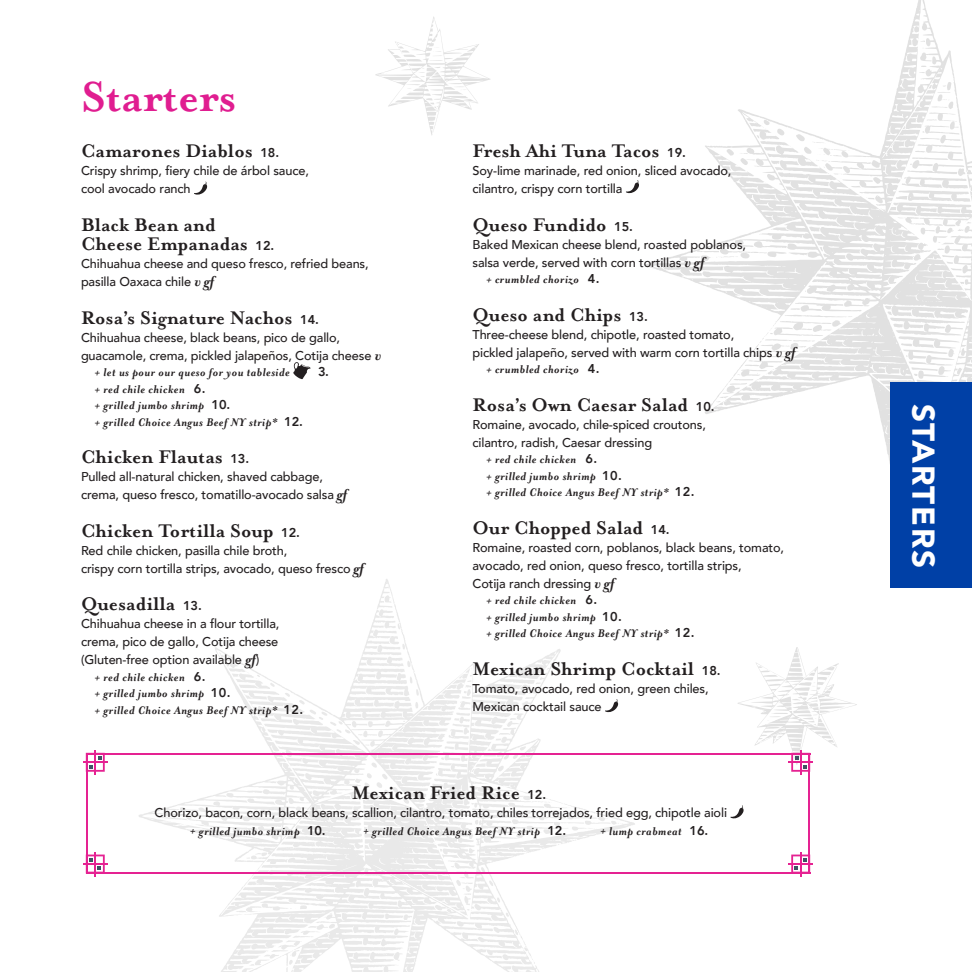
<style>
.page{position:relative;width:972px;height:972px;background:#fff}
.page>*{position:absolute;margin:0;border:0;box-sizing:border-box;transform-origin:0 0}
.pink_headline{font:700 48px "Mrs Eaves OT";letter-spacing:-.01em;color:#e01d90}
.t1{font:900 31.5px "Avenir";letter-spacing:.05em;color:#fff}
.Item{font:700 21px/19.5px "Mrs Eaves OT";color:#231f20}
.description{font:500 12.75px/18px "Avenir";letter-spacing:-.01em;color:#231f20}
.description_add-on{font:italic 700 12.75px "Mrs Eaves OT";letter-spacing:.04em;color:#231f20}
.description-2{font:italic 700 12.75px "Mrs Eaves OT";letter-spacing:.04em;color:#231f20}
.description-3{font:800 12.75px "Avenir";color:#231f20}
.s1{font-family:"Avenir";font-weight:800;font-size:12.75px}
.s2{font-family:"Mrs Eaves OT";font-weight:700;font-style:italic;font-size:16.5px}
.s3{font-family:"Avenir";font-weight:800;font-style:normal}
</style>
<div class="page">
<svg style="left:645px;top:0;width:327px;height:464px"></svg>
<svg style="left:375px;top:17px;width:115px;height:118px"></svg>
<svg style="left:138px;top:579px;width:497px;height:393px"></svg>
<svg style="left:596px;top:579px;width:39px;height:113px"></svg>
<svg style="left:138px;top:579px;width:4px;height:59px"></svg>
<div style="left:890px;top:382px;width:82px;height:206px;background:#0040a6"></div>
<svg style="left:194px;top:182px;width:14px;height:13px"></svg>
<svg style="left:293px;top:362px;width:18px;height:17px"></svg>
<svg style="left:626px;top:180px;width:13px;height:14px"></svg>
<svg style="left:605px;top:699px;width:14px;height:14px"></svg>
<svg style="left:88px;top:755px;width:17px;height:17px"></svg>
<hr style="left:83px;top:761px;width:24px;height:2px;background:#e52292">
<hr style="left:86px;top:753px;width:724px;height:2px;background:#e52292">
<svg style="left:738px;top:648px;width:119px;height:124px"></svg>
<hr style="left:789px;top:761px;width:24px;height:2px;background:#e52292">
<hr style="left:800px;top:750px;width:2px;height:24px;background:#e52292">
<svg style="left:791px;top:855px;width:17px;height:17px"></svg>
<hr style="left:789px;top:863px;width:24px;height:2px;background:#e52292">
<hr style="left:800px;top:852px;width:2px;height:24px;background:#e52292">
<hr style="left:86px;top:872px;width:724px;height:1px;background:#e52292">
<svg style="left:88px;top:855px;width:17px;height:17px"></svg>
<hr style="left:83px;top:863px;width:24px;height:2px;background:#e52292">
<hr style="left:94px;top:852px;width:2px;height:24px;background:#e52292">
<hr style="left:86px;top:753px;width:2px;height:120px;background:#e52292">
<hr style="left:808px;top:753px;width:2px;height:120px;background:#e52292">
<hr style="left:94px;top:750px;width:2px;height:24px;background:#e52292">
<svg style="left:730px;top:805px;width:14px;height:14px"></svg>
<p class="pink_headline" style="left:81px;top:70px;width:157px">Starters</p>
<p class="Item" style="left:81px;top:141px;width:200px">Camarones Diablos <span class="s1">18.</span></p>
<p class="description" style="left:81px;top:161px;width:229px">Crispy shrimp, fiery chile de árbol sauce, cool avocado ranch</p>
<p class="Item" style="left:81px;top:215px;width:195px">Black Bean and<br>Cheese Empanadas <span class="s1">12.</span></p>
<p class="description" style="left:81px;top:254px;width:289px">Chihuahua cheese and queso fresco, refried beans,</p>
<p class="description" style="left:81px;top:272px;width:135px">pasilla Oaxaca chile <span class="s2">v gf</span></p>
<p class="Item" style="left:81px;top:308px;width:240px">Rosa’s Signature Nachos <span class="s1">14.</span></p>
<p class="description" style="left:81px;top:328px;width:302px">Chihuahua cheese, black beans, pico de gallo, guacamole, crema, pickled jalapeños, Cotija cheese <span class="s2">v</span></p>
<p class="description-2" style="left:94px;top:365px;width:197px">+ let us pour our queso for you tableside</p>
<p class="description-3" style="left:318px;top:362px;width:13px">3.</p>
<p class="description_add-on" style="left:94px;top:382px;width:113px">+ red chile chicken <span class="s3">6.</span></p>
<p class="description-2" style="left:94px;top:398px;width:137px">+ grilled jumbo shrimp <span class="s3">10.</span></p>
<p class="description-2" style="left:94px;top:415px;width:210px">+ grilled Choice Angus Beef NY strip* <span class="s3">12.</span></p>
<p class="Item" style="left:81px;top:447px;width:170px">Chicken Flautas <span class="s1">13.</span></p>
<p class="description" style="left:81px;top:467px;width:243px">Pulled all-natural chicken, shaved cabbage,</p>
<p class="description" style="left:81px;top:485px;width:268px">crema, queso fresco, tomatillo-avocado salsa <span class="s2">gf</span></p>
<p class="Item" style="left:81px;top:521px;width:221px">Chicken Tortilla Soup <span class="s1">12.</span></p>
<p class="description" style="left:81px;top:541px;width:285px">Red chile chicken, pasilla chile broth,<br>crispy corn tortilla strips, avocado, queso fresco <span class="s2">gf</span></p>
<p class="Item" style="left:81px;top:594px;width:122px">Quesadilla <span class="s1">13.</span></p>
<p class="description" style="left:81px;top:614px;width:200px">Chihuahua cheese in a flour tortilla, crema, pico de gallo, Cotija cheese</p>
<p class="description" style="left:81px;top:650px;width:180px">(Gluten-free option available <span class="s2">gf</span>)</p>
<p class="description_add-on" style="left:94px;top:670px;width:113px">+ red chile chicken <span class="s3">6.</span></p>
<p class="description_add-on" style="left:94px;top:686px;width:138px">+ grilled jumbo shrimp <span class="s3">10.</span></p>
<p class="description_add-on" style="left:94px;top:703px;width:210px">+ grilled Choice Angus Beef NY strip* <span class="s3">12.</span></p>
<p class="Item" style="left:472px;top:141px;width:215px">Fresh Ahi Tuna Tacos <span class="s1">19.</span></p>
<p class="description" style="left:472px;top:161px;width:260px">Soy-lime marinade, red onion, sliced avocado, cilantro, crispy corn tortilla</p>
<p class="Item" style="left:472px;top:215px;width:162px">Queso Fundido <span class="s1">15.</span></p>
<p class="description" style="left:472px;top:235px;width:275px">Baked Mexican cheese blend, roasted poblanos, salsa verde, served with corn tortillas <span class="s2">v gf</span></p>
<p class="description_add-on" style="left:486px;top:272px;width:115px">+ crumbled chorizo <span class="s3">4.</span></p>
<p class="Item" style="left:472px;top:305px;width:177px">Queso and Chips <span class="s1">13.</span></p>
<p class="description" style="left:472px;top:325px;width:325px">Three-cheese blend, chipotle, roasted tomato,<br>pickled jalapeño, served with warm corn tortilla chips <span class="s2">v gf</span></p>
<p class="description_add-on" style="left:486px;top:362px;width:115px">+ crumbled chorizo <span class="s3">4.</span></p>
<p class="Item" style="left:472px;top:395px;width:244px">Rosa’s Own Caesar Salad <span class="s1">10.</span></p>
<p class="description" style="left:472px;top:415px;width:235px">Romaine, avocado, chile-spiced croutons,</p>
<p class="description" style="left:472px;top:433px;width:181px">cilantro, radish, Caesar dressing</p>
<p class="description_add-on" style="left:486px;top:452px;width:113px">+ red chile chicken <span class="s3">6.</span></p>
<p class="description_add-on" style="left:486px;top:469px;width:138px">+ grilled jumbo shrimp <span class="s3">10.</span></p>
<p class="description_add-on" style="left:486px;top:485px;width:210px">+ grilled Choice Angus Beef NY strip* <span class="s3">12.</span></p>
<p class="Item" style="left:472px;top:518px;width:199px">Our Chopped Salad <span class="s1">14.</span></p>
<p class="description" style="left:472px;top:538px;width:313px">Romaine, roasted corn, poblanos, black beans, tomato, avocado, red onion, queso fresco, tortilla strips,</p>
<p class="description" style="left:472px;top:574px;width:143px">Cotija ranch dressing <span class="s2">v gf</span></p>
<p class="description_add-on" style="left:486px;top:593px;width:113px">+ red chile chicken <span class="s3">6.</span></p>
<p class="description_add-on" style="left:486px;top:610px;width:138px">+ grilled jumbo shrimp <span class="s3">10.</span></p>
<p class="description_add-on" style="left:486px;top:626px;width:210px">+ grilled Choice Angus Beef NY strip* <span class="s3">12.</span></p>
<p class="Item" style="left:472px;top:659px;width:250px">Mexican Shrimp Cocktail <span class="s1">18.</span></p>
<p class="description" style="left:472px;top:679px;width:238px">Tomato, avocado, red onion, green chiles,<br>Mexican cocktail sauce</p>
<p class="Item" style="left:352px;top:783px;width:196px">Mexican Fried Rice <span class="s1">12.</span></p>
<p class="description" style="left:155px;top:803px;width:574px">Chorizo, bacon, corn, black beans, scallion, cilantro, tomato, chiles torrejados, fried egg, chipotle aioli</p>
<p class="description-2" style="left:190px;top:824px;width:137px">+ grilled jumbo shrimp <span class="s3">10.</span></p>
<p class="description-2" style="left:363px;top:824px;width:204px">+ grilled Choice Angus Beef NY strip <span class="s3">12.</span></p>
<p class="description-2" style="left:600px;top:824px;width:110px">+ lump crabmeat <span class="s3">16.</span></p>
<p class="t1" style="left:951px;top:404px;width:165px;rotate:90deg">STARTERS</p>
</div>
